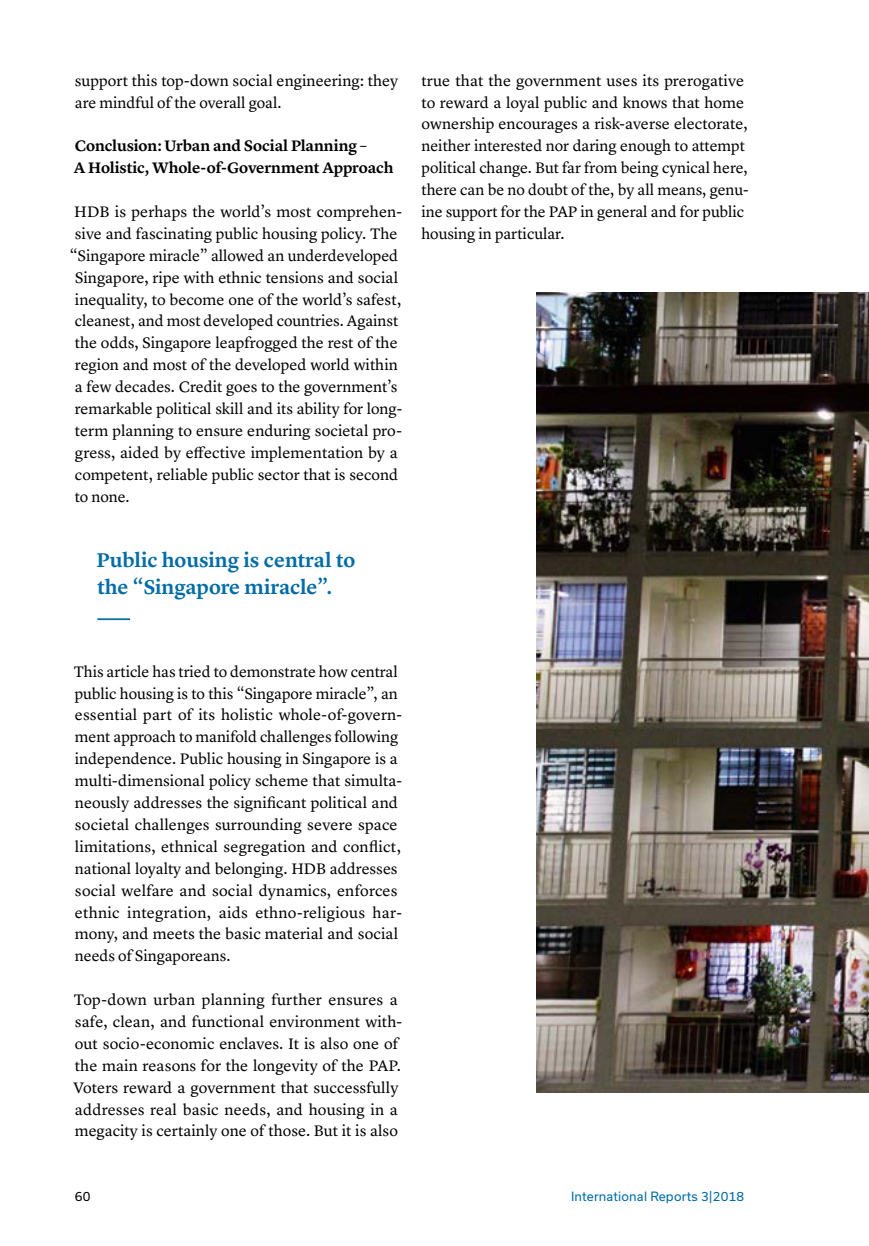
<style>
.page{position:relative;width:869px;height:1246px;background:#fff}
.page>*{position:absolute;margin:0;border:0;box-sizing:border-box;transform-origin:0 0}
.t1{font:600 20.65px/26.2px "Lyon Text";color:#006ca6}
.t2{font:15.75px/21.9px "Lyon Text";color:#000}
.t3{font:600 15.75px/21.9px "Lyon Text";letter-spacing:-.005em;color:#000}
.t4{font:12.25px "Usual";letter-spacing:.015em;color:#006ca6}
.t5{font:12.25px "Usual";color:#000}
</style>
<div class="page">
<hr style="left:97px;top:618px;width:33px;height:2px;background:#006ca6">
<img style="left:536px;top:292px;width:332px;height:800px">
<p class="t2" style="left:75px;top:68px;width:325px">support this top-down social engineering: they are mindful of the overall goal.</p>
<p class="t3" style="left:74px;top:134px;width:321px">Conclusion: Urban and Social Planning –<br>A Holistic, Whole-of-Government Approach</p>
<p class="t2" style="left:74px;top:199px;width:329px">HDB is perhaps the world’s most comprehen-</p>
<p class="t2" style="left:75px;top:221px;width:324px">sive and fascinating public housing policy. The</p>
<p class="t2" style="left:70px;top:243px;width:329px">“Singapore miracle” allowed an underdeveloped</p>
<p class="t2" style="left:75px;top:265px;width:324px">Singapore, ripe with ethnic tensions and social</p>
<p class="t2" style="left:75px;top:287px;width:328px">inequality, to become one of the world’s safest,</p>
<p class="t2" style="left:75px;top:309px;width:325px">cleanest, and most developed countries. Against</p>
<p class="t2" style="left:75px;top:331px;width:324px">the odds, Singapore leapfrogged the rest of the</p>
<p class="t2" style="left:75px;top:353px;width:324px">region and most of the developed world within</p>
<p class="t2" style="left:75px;top:374px;width:324px">a few decades. Credit goes to the government’s</p>
<p class="t2" style="left:75px;top:396px;width:328px">remarkable political skill and its ability for long-</p>
<p class="t2" style="left:75px;top:418px;width:328px">term planning to ensure enduring societal pro-</p>
<p class="t2" style="left:75px;top:440px;width:324px">gress, aided by effective implementation by a</p>
<p class="t2" style="left:75px;top:462px;width:324px">competent, reliable public sector that is second</p>
<p class="t2" style="left:75px;top:484px;width:56px">to none.</p>
<h1 class="t1" style="left:97px;top:545px;width:260px">Public housing is central to the “Singapore miracle”.</h1>
<p class="t2" style="left:421px;top:68px;width:328px">true that the government uses its prerogative to reward a loyal public and knows that home ownership encourages a risk-averse electorate, neither interested nor daring enough to attempt political change. But far from being cynical here, there can be no doubt of the, by all means, genu&shy;ine support for the PAP in general and for public housing in particular.</p>
<p class="t2" style="left:74px;top:659px;width:330px">This article has tried to demonstrate how central public housing is to this “Singapore miracle”, an essential part of its holistic whole-of-govern&shy;ment approach to manifold challenges following independence. Public housing in Singapore is a multi-dimensional policy scheme that simulta&shy;neously addresses the significant political and societal challenges surrounding severe space limitations, ethnical segregation and conflict, national loyalty and belonging. HDB addresses social welfare and social dynamics, enforces ethnic integration, aids ethno-religious har&shy;mony, and meets the basic material and social needs of Singaporeans.</p>
<p class="t2" style="left:73px;top:987px;width:330px">Top-down urban planning further ensures a safe, clean, and functional environment with&shy;out socio-economic enclaves. It is also one of the main reasons for the longevity of the PAP.<br>Voters reward a government that successfully addresses real basic needs, and housing in a megacity is certainly one of those. But it is also</p>
<p class="t5" style="left:75px;top:1188px;width:17px">60</p>
<p class="t4" style="left:570px;top:1188px;width:175px">International Reports 3|2018</p>
</div>
